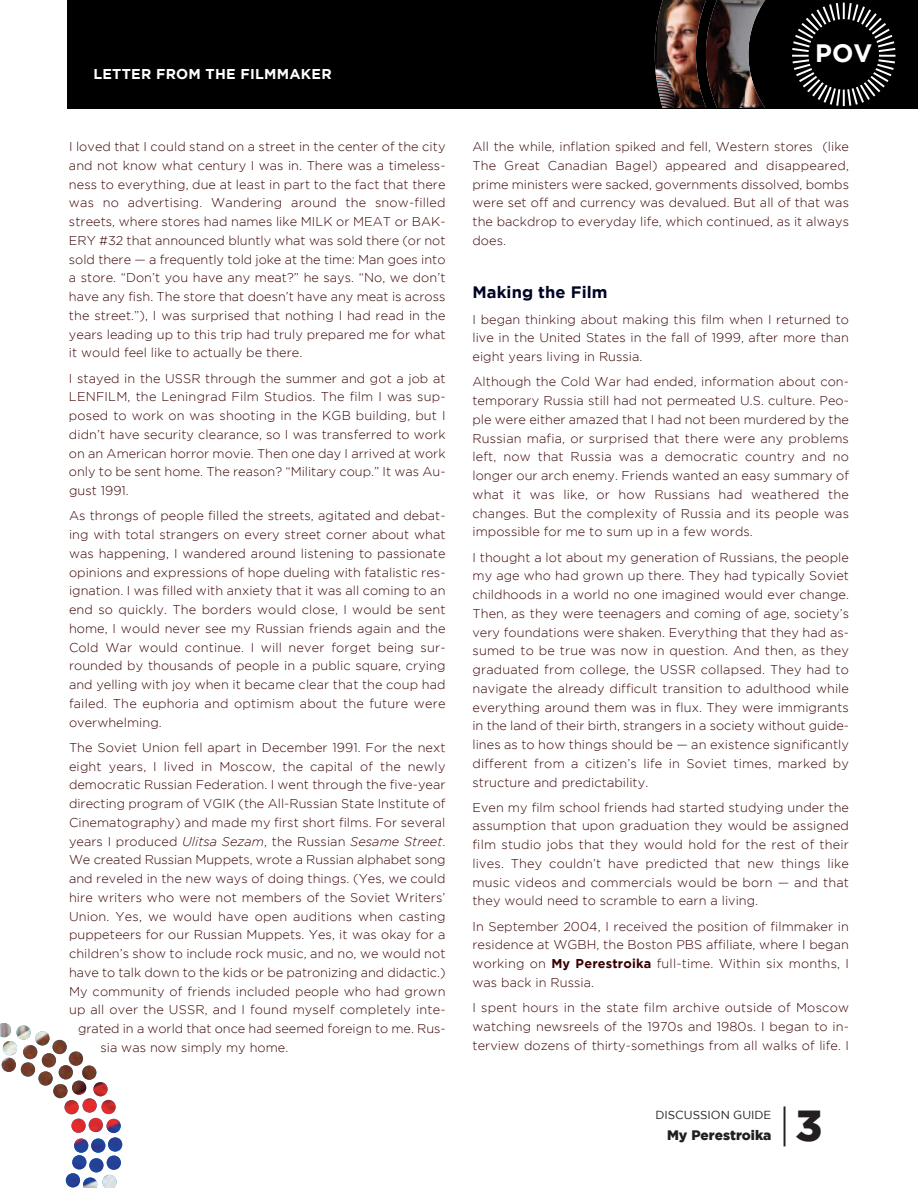
<style>
.page{position:relative;width:918px;height:1188px;background:#fff}
.page>*{position:absolute;margin:0;border:0;box-sizing:border-box;transform-origin:0 0}
.t1{font:300 43.35px "Gotham";color:#231f20}
.t2{font:700 25.2px "Gotham";color:#fff}
.t3{font:700 16.5px "Gotham";color:#000424}
.t4{font:700 14.25px "Gotham";letter-spacing:.02em;color:#fff}
.t5{font:900 13.65px "Gotham";color:#231f20}
.t6{font:300 12.75px/18.8px "Gotham";letter-spacing:.005em;color:#390000;text-align:justify}
.t7{font:11.7px "Gotham";color:#231f20}
.s1{font-style:italic}
.s2{font-weight:700}
.s3{font-weight:900}
</style>
<div class="page">
<div style="left:68px;top:0;width:850px;height:108px;background:#000"></div>
<svg style="left:792px;top:3px;width:104px;height:103px"></svg>
<img style="left:655px;top:0;width:110px;height:108px">
<svg style="left:65px;top:1086px;width:57px;height:102px"></svg>
<img style="left:0;top:1023px;width:107px;height:110px">
<p class="t4" style="left:93px;top:69px;width:240px">LETTER FROM THE FILMMAKER</p>
<p class="t6" style="left:69px;top:138px;width:378px">i loved that i could stand on a street in the center of the city and not know what century i was in. There was a timeless&shy;ness to everything, due at least in part to the fact that there was no advertising. Wandering around the snow-filled streets, where stores had names like MiLK or MeAT or BAK&shy;eRY #32 that announced bluntly what was sold there (or not sold there — a frequently told joke at the time: Man goes into a store. “Don’t you have any meat?” he says. “no, we don’t have any fish. The store that doesn’t have any meat is across the street.”), i was surprised that nothing i had read in the years leading up to this trip had truly prepared me for what it would feel like to actually be there.</p>
<p class="t6" style="left:69px;top:370px;width:378px">i stayed in the ussR through the summer and got a job at LenFiLM, the Leningrad Film studios. The film i was sup&shy;posed to work on was shooting in the KGB building, but i didn’t have security clearance, so i was transferred to work on an American horror movie. Then one day i arrived at work only to be sent home. The reason? “Military coup.” it was Au&shy;gust 1991.</p>
<p class="t6" style="left:69px;top:507px;width:378px">As throngs of people filled the streets, agitated and debat&shy;ing with total strangers on every street corner about what was happening, i wandered around listening to passionate opinions and expressions of hope dueling with fatalistic res&shy;ignation. i was filled with anxiety that it was all coming to an end so quickly. The borders would close, i would be sent home, i would never see my Russian friends again and the cold War would continue. i will never forget being sur&shy;rounded by thousands of people in a public square, crying and yelling with joy when it became clear that the coup had failed. The euphoria and optimism about the future were overwhelming.</p>
<p class="t6" style="left:69px;top:739px;width:378px">The soviet union fell apart in December 1991. For the next</p>
<p class="t6" style="left:69px;top:758px;width:378px">eight years, i lived in Moscow, the capital of the newly</p>
<p class="t6" style="left:69px;top:776px;width:378px">democratic Russian Federation. i went through the five-year</p>
<p class="t6" style="left:69px;top:795px;width:378px">directing program of VGiK (the All-Russian state institute of</p>
<p class="t6" style="left:69px;top:814px;width:378px">cinematography) and made my first short films. For several</p>
<p class="t6" style="left:69px;top:833px;width:378px">years i produced <span class="s1">Ulitsa Sezam</span>, the Russian <span class="s1">Sesame Street</span>.</p>
<p class="t6" style="left:69px;top:851px;width:378px">We created Russian Muppets, wrote a Russian alphabet song</p>
<p class="t6" style="left:69px;top:870px;width:378px">and reveled in the new ways of doing things. (Yes, we could</p>
<p class="t6" style="left:69px;top:889px;width:378px">hire writers who were not members of the soviet Writers’</p>
<p class="t6" style="left:69px;top:908px;width:378px">union. Yes, we would have open auditions when casting</p>
<p class="t6" style="left:69px;top:926px;width:378px">puppeteers for our Russian Muppets. Yes, it was okay for a</p>
<p class="t6" style="left:69px;top:945px;width:378px">children’s show to include rock music, and no, we would not</p>
<p class="t6" style="left:69px;top:964px;width:378px">have to talk down to the kids or be patronizing and didactic.)</p>
<p class="t6" style="left:69px;top:983px;width:378px">My community of friends included people who had grown</p>
<p class="t6" style="left:69px;top:1001px;width:378px">up all over the ussR, and i found myself completely inte-</p>
<p class="t6" style="left:78px;top:1020px;width:369px">grated in a world that once had seemed foreign to me. Rus-</p>
<p class="t6" style="left:100px;top:1039px;width:190px">sia was now simply my home.</p>
<h2 class="t2" style="left:815px;top:44px;width:59px">POV</h2>
<p class="t6" style="left:473px;top:138px;width:378px">All the while, inflation spiked and fell, Western stores (like The Great canadian Bagel) appeared and disappeared, prime ministers were sacked, governments dissolved, bombs were set off and currency was devalued. But all of that was the backdrop to everyday life, which continued, as it always does.</p>
<p class="t3" style="left:472px;top:286px;width:137px">MAKING THE FILM</p>
<p class="t6" style="left:472px;top:311px;width:378px">i began thinking about making this film when i returned to live in the united states in the fall of 1999, after more than eight years living in Russia.</p>
<p class="t6" style="left:472px;top:373px;width:378px">Although the cold War had ended, information about con&shy;temporary Russia still had not permeated u.s. culture. Peo&shy;ple were either amazed that i had not been murdered by the Russian mafia, or surprised that there were any problems left, now that Russia was a democratic country and no longer our arch enemy. Friends wanted an easy summary of what it was like, or how Russians had weathered the changes. But the complexity of Russia and its people was impossible for me to sum up in a few words.</p>
<p class="t6" style="left:473px;top:548px;width:378px">i thought a lot about my generation of Russians, the people my age who had grown up there. They had typically soviet childhoods in a world no one imagined would ever change.<br>Then, as they were teenagers and coming of age, society’s very foundations were shaken. everything that they had as&shy;sumed to be true was now in question. And then, as they graduated from college, the ussR collapsed. They had to navigate the already difficult transition to adulthood while everything around them was in flux. They were immigrants in the land of their birth, strangers in a society without guide&shy;lines as to how things should be — an existence significantly different from a citizen’s life in soviet times, marked by structure and predictability.</p>
<p class="t6" style="left:473px;top:799px;width:378px">even my film school friends had started studying under the assumption that upon graduation they would be assigned film studio jobs that they would hold for the rest of their lives. They couldn’t have predicted that new things like music videos and commercials would be born — and that they would need to scramble to earn a living.</p>
<p class="t6" style="left:473px;top:918px;width:378px">in september 2004, i received the position of filmmaker in residence at WGBH, the Boston PBs affiliate, where i began working on <span class="s2">MY PERESTROIKA</span> full-time. Within six months, i was back in Russia.</p>
<p class="t6" style="left:473px;top:999px;width:378px">i spent hours in the state film archive outside of Moscow watching newsreels of the 1970s and 1980s. i began to in&shy;terview dozens of thirty-somethings from all walks of life. i</p>
<p class="t7" style="left:655px;top:1110px;width:117px">DISCUSSION GUIDe</p>
<p class="t5" style="left:667px;top:1130px;width:106px">My Perestroika</p>
<h1 class="t1" style="left:779px;top:1109px;width:45px">|<span class="s3">3</span></h1>
</div>
